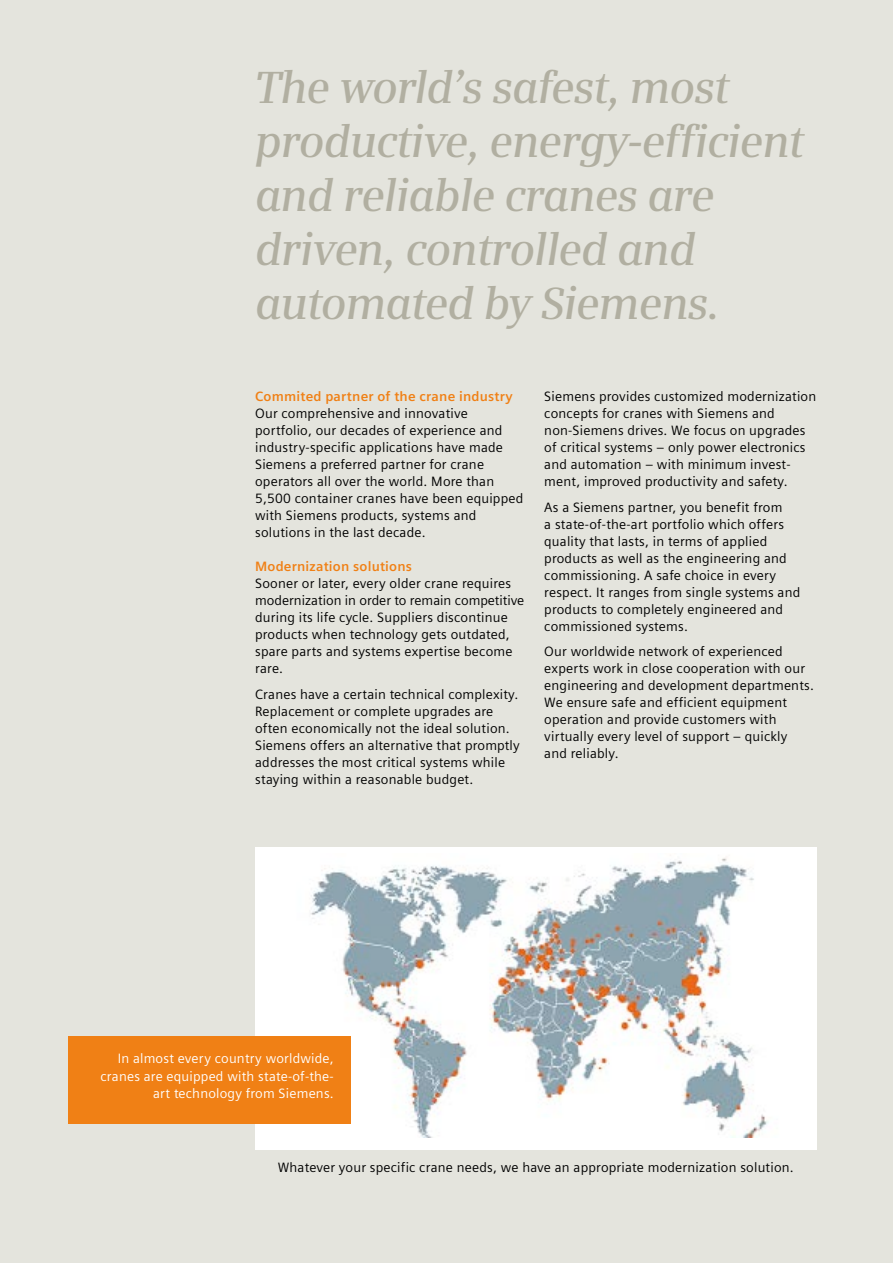
<style>
.page{position:relative;width:893px;height:1263px;background:#e4e4dd}
.page>*{position:absolute;margin:0;border:0;box-sizing:border-box;transform-origin:0 0}
.t1{font:italic 600 45px/54px "Siemens Serif";letter-spacing:-.025em;color:#b1afa1}
.t2{font:13.5px/17px "Siemens Sans Global";letter-spacing:.015em;color:#000}
.t3{font:13.5px/17.5px "Siemens Sans Global";letter-spacing:.015em;color:#fff;text-align:right}
.t4{font:700 13.5px "Siemens Sans Global";letter-spacing:.015em;color:#f08015}
</style>
<div class="page">
<div style="left:255px;top:847px;width:561px;height:302px;background:#fff"></div>
<img style="left:310px;top:857px;width:459px;height:281px">
<div style="left:68px;top:1036px;width:283px;height:88px;background:#f08015"></div>
<h1 class="t1" style="left:255px;top:60px;width:551px">The world’s safest, most productive, energy-efficient and reliable cranes are driven, controlled and automated by Siemens.</h1>
<p class="t4" style="left:255px;top:388px;width:259px">Commited partner of the crane industry</p>
<p class="t2" style="left:255px;top:405px;width:270px">Our comprehensive and innovative portfolio, our decades of experience and industry-specific applications have made Siemens a preferred partner for crane operators all over the world. More than 5,500 container cranes have been equipped with Siemens products, systems and solutions in the last decade.</p>
<p class="t4" style="left:255px;top:559px;width:158px">Modernization solutions</p>
<p class="t2" style="left:255px;top:576px;width:271px">Sooner or later, every older crane requires modernization in order to remain competitive during its life cycle. Suppliers discontinue products when technology gets outdated, spare parts and systems expertise become rare.</p>
<p class="t2" style="left:255px;top:686px;width:266px">Cranes have a certain technical complexity.<br>Replacement or complete upgrades are often economically not the ideal solution.<br>Siemens offers an alternative that promptly addresses the most critical systems while staying within a reasonable budget.</p>
<p class="t2" style="left:544px;top:388px;width:273px">Siemens provides customized modernization concepts for cranes with Siemens and non-Siemens drives. We focus on upgrades of critical systems – only power electronics and automation – with minimum invest&shy;ment, improved productivity and safety.</p>
<p class="t2" style="left:544px;top:499px;width:257px">As a Siemens partner, you benefit from<br>a state-of-the-art portfolio which offers quality that lasts, in terms of applied products as well as the engineering and commissioning. A safe choice in every respect. It ranges from single systems and products to completely engineered and commissioned systems.</p>
<p class="t2" style="left:544px;top:644px;width:271px">Our worldwide network of experienced experts work in close cooperation with our engineering and development departments.<br>We ensure safe and efficient equipment operation and provide customers with virtually every level of support – quickly<br>and reliably.</p>
<p class="t3" style="left:100px;top:1050px;width:235px">In almost every country worldwide, cranes are equipped with state-of-the&shy;art technology from Siemens.</p>
<p class="t2" style="left:278px;top:1159px;width:518px">Whatever your specific crane needs, we have an appropriate modernization solution.</p>
</div>
